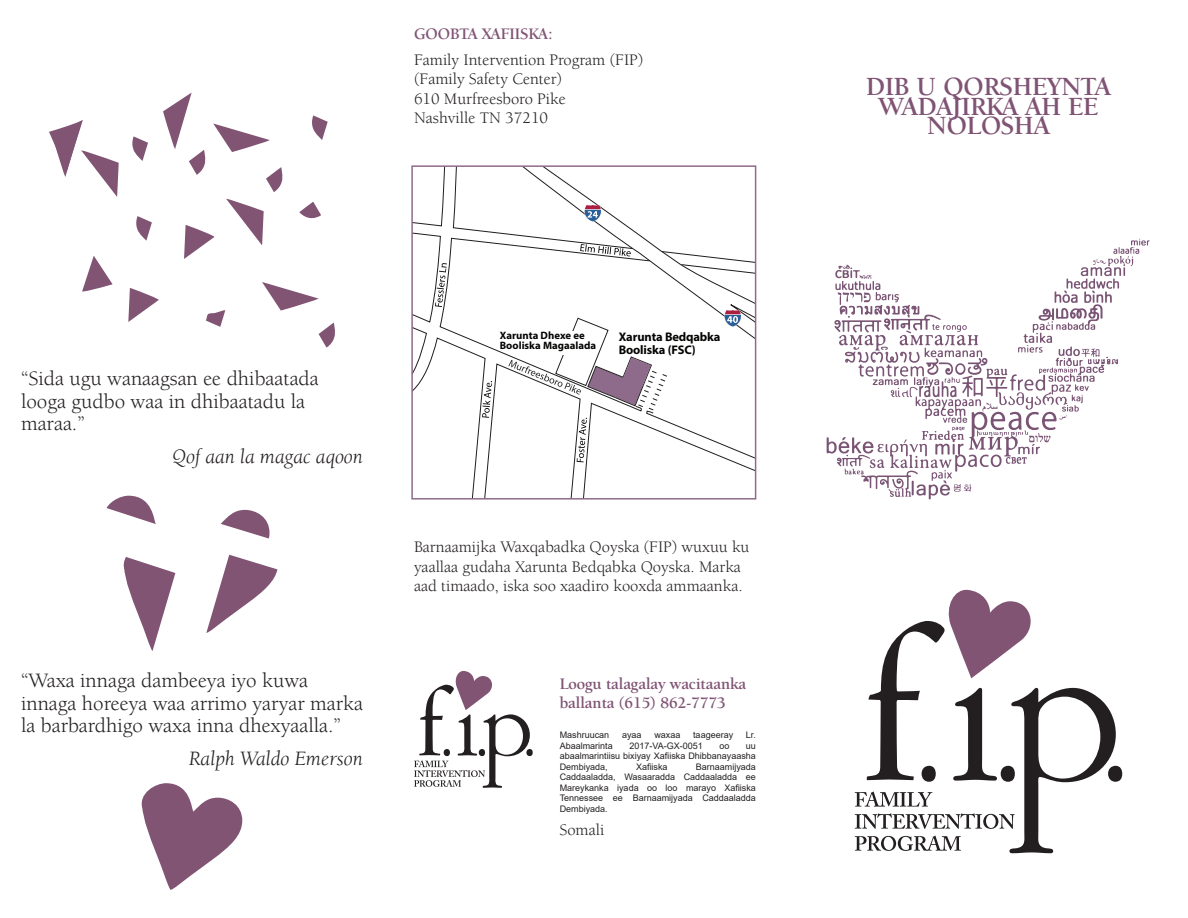
<style>
.page{position:relative;width:1188px;height:918px;background:#fff}
.page>*{position:absolute;margin:0;border:0;box-sizing:border-box;transform-origin:0 0}
.t1{font:700 27px/19.5px "Berkeley Oldstyle IT Cby BT";color:#805374;text-align:center}
.t2{font:21px/22.5px "Berkeley";color:#231f20}
.t3{font:italic 21px "Berkeley";color:#231f20}
.t4{font:16.5px/19.5px "Berkeley";color:#231f20}
.t5{font:700 16.5px/19.5px "Berkeley Oldstyle IT Cby BT";color:#805374}
.t6{font:700 12.45px/12.5px "Myriad Pro";letter-spacing:-.01em;color:#040503}
.t7{font:700 10.65px/10.6px "Myriad Pro";color:#040503}
.t8{font:9px/10.5px "Arial";color:#231f20;text-align:justify}
</style>
<div class="page">
<svg style="left:82px;top:256px;width:31px;height:36px"></svg>
<svg style="left:49px;top:120px;width:70px;height:77px"></svg>
<svg style="left:262px;top:282px;width:57px;height:29px"></svg>
<svg style="left:206px;top:310px;width:19px;height:17px"></svg>
<svg style="left:136px;top:216px;width:16px;height:25px"></svg>
<svg style="left:226px;top:199px;width:38px;height:46px"></svg>
<svg style="left:299px;top:202px;width:22px;height:17px"></svg>
<svg style="left:128px;top:288px;width:31px;height:34px"></svg>
<svg style="left:184px;top:225px;width:30px;height:34px"></svg>
<svg style="left:319px;top:323px;width:16px;height:25px"></svg>
<svg style="left:312px;top:115px;width:16px;height:25px"></svg>
<svg style="left:132px;top:136px;width:16px;height:25px"></svg>
<svg style="left:213px;top:123px;width:57px;height:29px"></svg>
<svg style="left:163px;top:93px;width:43px;height:82px"></svg>
<svg style="left:266px;top:167px;width:17px;height:25px"></svg>
<svg style="left:123px;top:557px;width:52px;height:94px"></svg>
<svg style="left:107px;top:496px;width:49px;height:28px"></svg>
<svg style="left:221px;top:510px;width:49px;height:29px"></svg>
<svg style="left:206px;top:555px;width:71px;height:78px"></svg>
<svg style="left:142px;top:783px;width:100px;height:107px"></svg>
<div style="left:526px;top:749px;width:7px;height:7px;background:#231f20;border-radius:50%"></div>
<svg style="left:414px;top:671px;width:116px;height:117px"></svg>
<div style="left:1108px;top:766px;width:14px;height:16px;background:#231f20;border-radius:50%"></div>
<svg style="left:855px;top:590px;width:261px;height:263px"></svg>
<svg style="left:826px;top:239px;width:324px;height:260px"></svg>
<svg style="left:414px;top:168px;width:339px;height:329px"></svg>
<svg style="left:584px;top:204px;width:18px;height:18px"></svg>
<div style="left:411px;top:165px;width:345px;height:335px;border:2px solid #8e6b8a"></div>
<svg style="left:435px;top:238px;width:321px;height:224px"></svg>
<h3 class="t5" style="left:414px;top:23px;width:140px">GOOBTA XAFIISKA:</h3>
<h3 class="t4" style="left:414px;top:50px;width:231px">Family Intervention Program (FIP) (Family Safety Center)<br>610 Murfreesboro Pike<br>Nashville TN 37210</h3>
<h2 class="t2" style="left:21px;top:368px;width:299px">“Sida ugu wanaagsan ee dhibaatada looga gudbo waa in dhibaatadu la maraa.”</h2>
<h2 class="t3" style="left:172px;top:446px;width:192px">Qof aan la magac aqoon</h2>
<h2 class="t2" style="left:21px;top:670px;width:343px">“Waxa innaga dambeeya iyo kuwa innaga horeeya waa arrimo yaryar marka la barbardhigo waxa inna dhexyaalla.”</h2>
<h2 class="t3" style="left:189px;top:748px;width:176px">Ralph Waldo Emerson</h2>
<p class="t7" style="left:500px;top:329px;width:98px">Xarunta Dhexe ee<br>Booliska Magaalada</p>
<h3 class="t6" style="left:619px;top:330px;width:103px">Xarunta Bedqabka<br>Booliska (FSC)</h3>
<h3 class="t4" style="left:414px;top:538px;width:337px">Barnaamijka Waxqabadka Qoyska (FIP) wuxuu ku yaallaa gudaha Xarunta Bedqabka Qoyska. Marka aad timaado, iska soo xaadiro kooxda ammaanka.</h3>
<h3 class="t5" style="left:560px;top:674px;width:188px">Loogu talagalay wacitaanka ballanta (615) 862-7773</h3>
<p class="t8" style="left:560px;top:730px;width:51px">Mashruucan</p>
<p class="t8" style="left:622px;top:730px;width:21px">ayaa</p>
<p class="t8" style="left:654px;top:730px;width:28px">waxaa</p>
<p class="t8" style="left:693px;top:730px;width:42px">taageeray</p>
<p class="t8" style="left:746px;top:730px;width:12px">Lr.</p>
<p class="t8" style="left:560px;top:740px;width:55px">Abaalmarinta</p>
<p class="t8" style="left:629px;top:740px;width:75px">2017-VA-GX-0051</p>
<p class="t8" style="left:719px;top:740px;width:12px">oo</p>
<p class="t8" style="left:560px;top:740px;width:198px;text-indent:186px">uu abaalmarintiisu bixiyay Xafiiska Dhibbanayaasha Dembiyada,</p>
<p class="t8" style="left:636px;top:761px;width:33px">Xafiiska</p>
<p class="t8" style="left:560px;top:761px;width:198px;text-indent:136px">Barnaamijyada Caddaaladda, Wasaaradda Caddaaladda ee Mareykanka iyada oo loo marayo Xafiiska Tennessee ee Barnaamijyada Caddaaladda Dembiyada.</p>
<h3 class="t4" style="left:559px;top:820px;width:46px">Somali</h3>
<h1 class="t1" style="left:866px;top:76px;width:246px">DIB U QORSHEYNTA<br>WADAJIRKA AH EE<br>NOLOSHA</h1>
</div>
